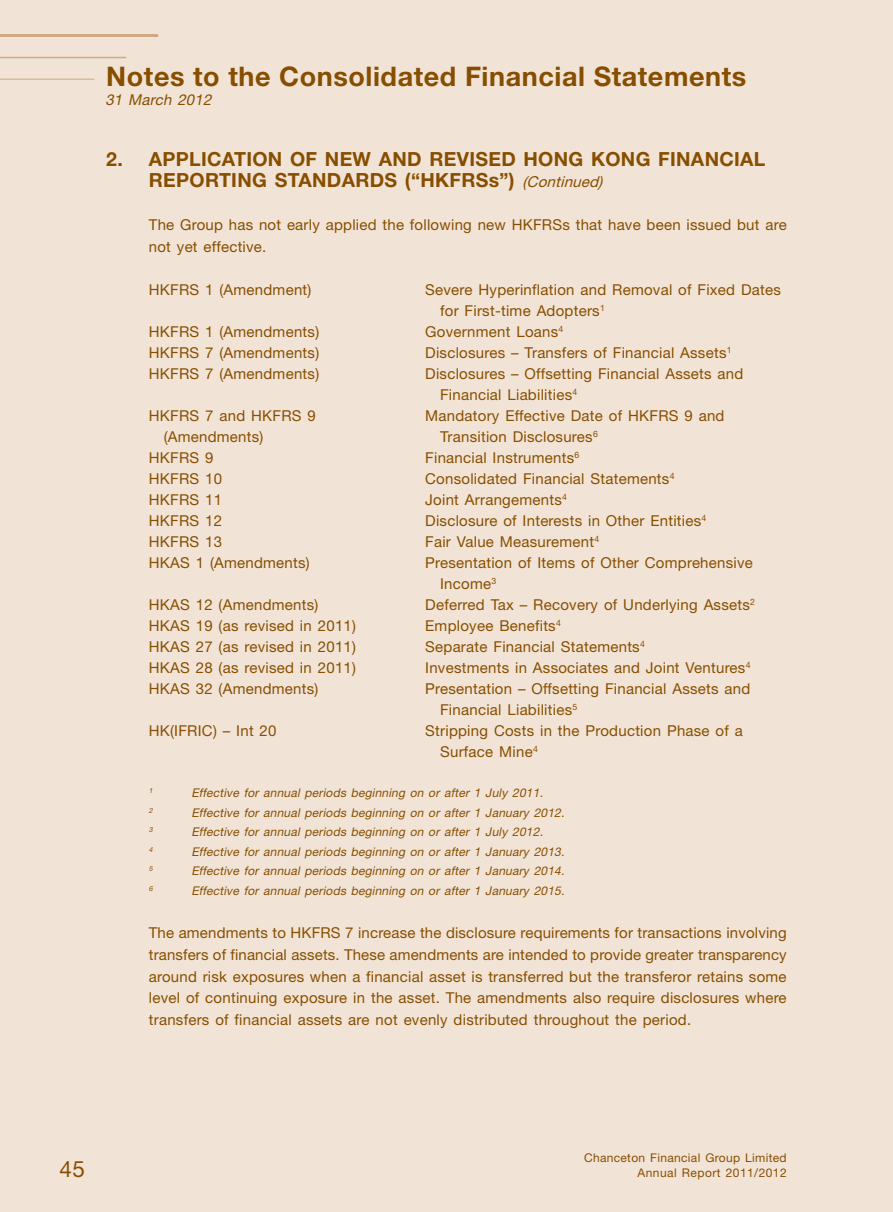
<style>
.page{position:relative;width:893px;height:1212px;background:#f1e4d6}
.page>*{position:absolute;margin:0;border:0;box-sizing:border-box;transform-origin:0 0}
.t1{font:700 27px "Helvetica Neue LT Std";letter-spacing:.02em;color:#884e00}
.t2{font:22.5px "Helvetica Neue LT Std";color:#884e00}
.t3{font:700 19.5px/21px "Helvetica Neue LT Std";letter-spacing:.015em;color:#884e00}
.t4{font:15px/21px "Helvetica Neue LT Std";letter-spacing:.015em;color:#884e00}
.t5{font:italic 15px "Helvetica Neue LT Std";color:#884e00}
.t6{font:italic 12px "Helvetica Neue LT Std";letter-spacing:.015em;color:#884e00}
.t7{font:12px "Helvetica Neue LT Std";letter-spacing:.025em;color:#884e00}
.t8{font:italic 7.05px "Helvetica Neue LT Std";color:#884e00}
.s1{font-weight:400;font-style:italic;font-size:15px}
</style>
<div class="page">
<hr style="left:0;top:34px;width:158px;height:3px;background:#cea982">
<hr style="left:0;top:57px;width:126px;height:1px;background:#cea982">
<hr style="left:0;top:79px;width:94px;height:1px;background:#cea982">
<h1 class="t1" style="left:106px;top:67px;width:641px">Notes to the Consolidated Financial Statements</h1>
<p class="t5" style="left:105px;top:94px;width:110px">31 March 2012</p>
<h3 class="t3" style="left:149px;top:151px;width:618px;text-indent:-43px">2. APPLICATION OF NEW AND REVISED HONG KONG FINANCIAL<br>REPORTING STANDARDS (“HKFRSs”) <span class="s1">(Continued)</span></h3>
<p class="t4" style="left:149px;top:216px;width:639px;line-height:21.8px">The Group has not early applied the following new HKFRSs that have been issued but are not yet effective.</p>
<p class="t4" style="left:149px;top:280px;width:164px">HKFRS 1 (Amendment)</p>
<p class="t4" style="left:440px;top:280px;width:342px;text-indent:-15px">Severe Hyperinflation and Removal of Fixed Dates for First-time Adopters<sup>1</sup></p>
<p class="t4" style="left:149px;top:322px;width:172px">HKFRS 1 (Amendments)</p>
<p class="t4" style="left:425px;top:322px;width:140px">Government Loans<sup>4</sup></p>
<p class="t4" style="left:149px;top:343px;width:172px">HKFRS 7 (Amendments)</p>
<p class="t4" style="left:425px;top:343px;width:308px">Disclosures – Transfers of Financial Assets<sup>1</sup></p>
<p class="t4" style="left:149px;top:364px;width:172px">HKFRS 7 (Amendments)</p>
<p class="t4" style="left:440px;top:364px;width:305px;text-indent:-15px">Disclosures – Offsetting Financial Assets and<br>Financial Liabilities<sup>4</sup></p>
<p class="t4" style="left:164px;top:406px;width:154px;text-indent:-15px">HKFRS 7 and HKFRS 9 (Amendments)</p>
<p class="t4" style="left:440px;top:406px;width:286px;text-indent:-15px">Mandatory Effective Date of HKFRS 9 and<br>Transition Disclosures<sup>6</sup></p>
<p class="t4" style="left:149px;top:448px;width:66px">HKFRS 9</p>
<p class="t4" style="left:425px;top:448px;width:156px">Financial Instruments<sup>6</sup></p>
<p class="t4" style="left:149px;top:469px;width:75px">HKFRS 10</p>
<p class="t4" style="left:425px;top:469px;width:251px">Consolidated Financial Statements<sup>4</sup></p>
<p class="t4" style="left:149px;top:490px;width:75px">HKFRS 11</p>
<p class="t4" style="left:425px;top:490px;width:143px">Joint Arrangements<sup>4</sup></p>
<p class="t4" style="left:149px;top:511px;width:75px">HKFRS 12</p>
<p class="t4" style="left:425px;top:511px;width:283px">Disclosure of Interests in Other Entities<sup>4</sup></p>
<p class="t4" style="left:149px;top:532px;width:75px">HKFRS 13</p>
<p class="t4" style="left:425px;top:532px;width:176px">Fair Value Measurement<sup>4</sup></p>
<p class="t4" style="left:149px;top:553px;width:162px">HKAS 1 (Amendments)</p>
<p class="t4" style="left:440px;top:553px;width:314px;text-indent:-15px">Presentation of Items of Other Comprehensive<br>Income<sup>3</sup></p>
<p class="t4" style="left:149px;top:595px;width:171px">HKAS 12 (Amendments)</p>
<p class="t4" style="left:425px;top:595px;width:331px">Deferred Tax – Recovery of Underlying Assets<sup>2</sup></p>
<p class="t4" style="left:149px;top:616px;width:209px">HKAS 19 (as revised in 2011)</p>
<p class="t4" style="left:425px;top:616px;width:137px">Employee Benefits<sup>4</sup></p>
<p class="t4" style="left:149px;top:637px;width:209px">HKAS 27 (as revised in 2011)</p>
<p class="t4" style="left:425px;top:637px;width:221px">Separate Financial Statements<sup>4</sup></p>
<p class="t4" style="left:149px;top:658px;width:209px">HKAS 28 (as revised in 2011)</p>
<p class="t4" style="left:425px;top:658px;width:327px">Investments in Associates and Joint Ventures<sup>4</sup></p>
<p class="t4" style="left:149px;top:679px;width:171px">HKAS 32 (Amendments)</p>
<p class="t4" style="left:440px;top:679px;width:312px;text-indent:-15px">Presentation – Offsetting Financial Assets and<br>Financial Liabilities<sup>5</sup></p>
<p class="t4" style="left:149px;top:721px;width:129px">HK(IFRIC) – Int 20</p>
<p class="t4" style="left:440px;top:721px;width:304px;text-indent:-15px">Stripping Costs in the Production Phase of a<br>Surface Mine<sup>4</sup></p>
<p class="t8" style="left:149px;top:788px;width:7px">1</p>
<p class="t6" style="left:191px;top:788px;width:355px">Effective for annual periods beginning on or after 1 July 2011.</p>
<p class="t8" style="left:149px;top:807px;width:7px">2</p>
<p class="t6" style="left:191px;top:808px;width:377px">Effective for annual periods beginning on or after 1 January 2012.</p>
<p class="t8" style="left:149px;top:827px;width:7px">3</p>
<p class="t6" style="left:191px;top:827px;width:355px">Effective for annual periods beginning on or after 1 July 2012.</p>
<p class="t8" style="left:149px;top:846px;width:7px">4</p>
<p class="t6" style="left:191px;top:847px;width:377px">Effective for annual periods beginning on or after 1 January 2013.</p>
<p class="t8" style="left:149px;top:866px;width:7px">5</p>
<p class="t6" style="left:191px;top:866px;width:377px">Effective for annual periods beginning on or after 1 January 2014.</p>
<p class="t8" style="left:149px;top:885px;width:7px">6</p>
<p class="t6" style="left:191px;top:886px;width:377px">Effective for annual periods beginning on or after 1 January 2015.</p>
<p class="t4" style="left:149px;top:924px;width:639px;line-height:21.8px;text-align:justify">The amendments to HKFRS 7 increase the disclosure requirements for transactions involving transfers of financial assets. These amendments are intended to provide greater transparency around risk exposures when a financial asset is transferred but the transferor retains some level of continuing exposure in the asset. The amendments also require disclosures where transfers of financial assets are not evenly distributed throughout the period.</p>
<p class="t7" style="left:584px;top:1153px;width:204px">Chanceton Financial Group Limited</p>
<h2 class="t2" style="left:59px;top:1161px;width:27px">45</h2>
<p class="t7" style="left:638px;top:1168px;width:151px">Annual Report 2011/2012</p>
</div>
